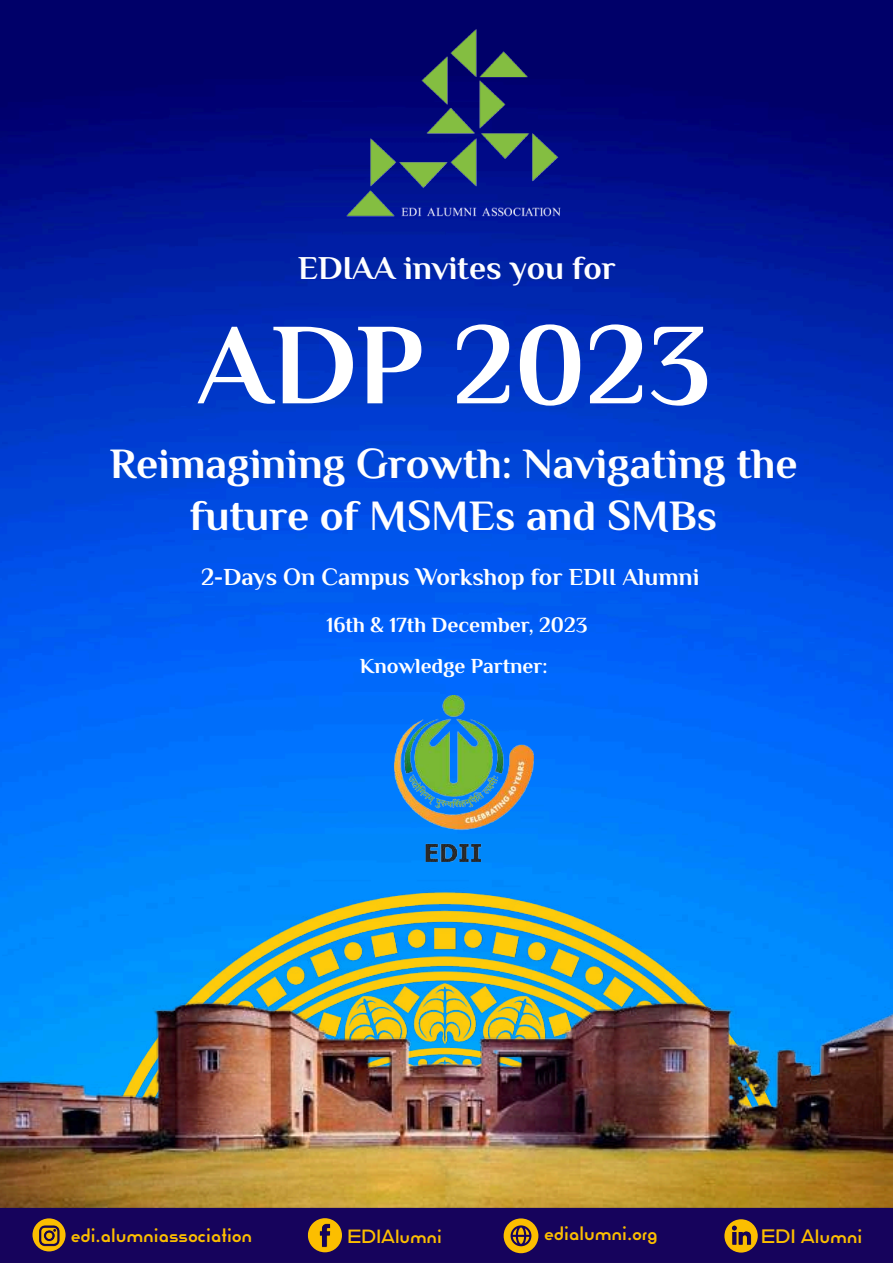
<style>
.page{position:relative;width:893px;height:1263px;background:#fff}
.page>*{position:absolute;margin:0;border:0;box-sizing:border-box;transform-origin:0 0}
.t1{font:700 115.95px "Philosopher";color:#fff}
.t2{font:700 43.35px/52.1px "Philosopher";color:#fff;text-align:center}
.t3{font:700 33.3px "Philosopher";color:#fff}
.t4{font:700 24.45px "Philosopher";color:#fff}
.t5{font:700 21.6px "Philosopher";color:#fff}
.t6{font:700 21.45px "Philosopher";color:#fff}
.t7{font:18.75px "Reross Quadratic";color:#fcbe00}
.t8{font:18.45px "Reross Quadratic";color:#fcbe00}
</style>
<div class="page">
<img style="left:0;top:0;width:893px;height:803px">
<img style="left:0;top:803px;width:893px;height:405px">
<img style="left:331px;top:0;width:246px;height:246px">
<img style="left:394px;top:695px;width:139px;height:166px">
<div style="left:0;top:1208px;width:893px;height:55px;background:#16035c"></div>
<img style="left:308px;top:1218px;width:34px;height:34px;border-radius:17px">
<img style="left:32px;top:1218px;width:34px;height:33px;border-radius:17px">
<svg style="left:504px;top:1218px;width:34px;height:35px"></svg>
<img style="left:724px;top:1219px;width:34px;height:33px;border-radius:17px">
<p class="t3" style="left:298px;top:246px;width:319px">EDIAA invites you for</p>
<h1 class="t1" style="left:197px;top:288px;width:516px">ADP 2023</h1>
<p class="t2" style="left:110px;top:438px;width:689px">Reimagining Growth: Navigating the future of MSMEs and SMBs</p>
<p class="t4" style="left:201px;top:561px;width:500px">2-Days On Campus Workshop for EDII Alumni</p>
<p class="t5" style="left:326px;top:610px;width:262px">16th &amp; 17th December, 2023</p>
<p class="t6" style="left:360px;top:651px;width:189px">Knowledge Partner:</p>
<p class="t7" style="left:71px;top:1223px;width:183px">edi.alumniassociation</p>
<p class="t8" style="left:347px;top:1224px;width:96px">EDIAlumni</p>
<p class="t7" style="left:544px;top:1221px;width:115px">edialumni.org</p>
<p class="t7" style="left:761px;top:1224px;width:103px">EDI Alumni</p>
</div>
